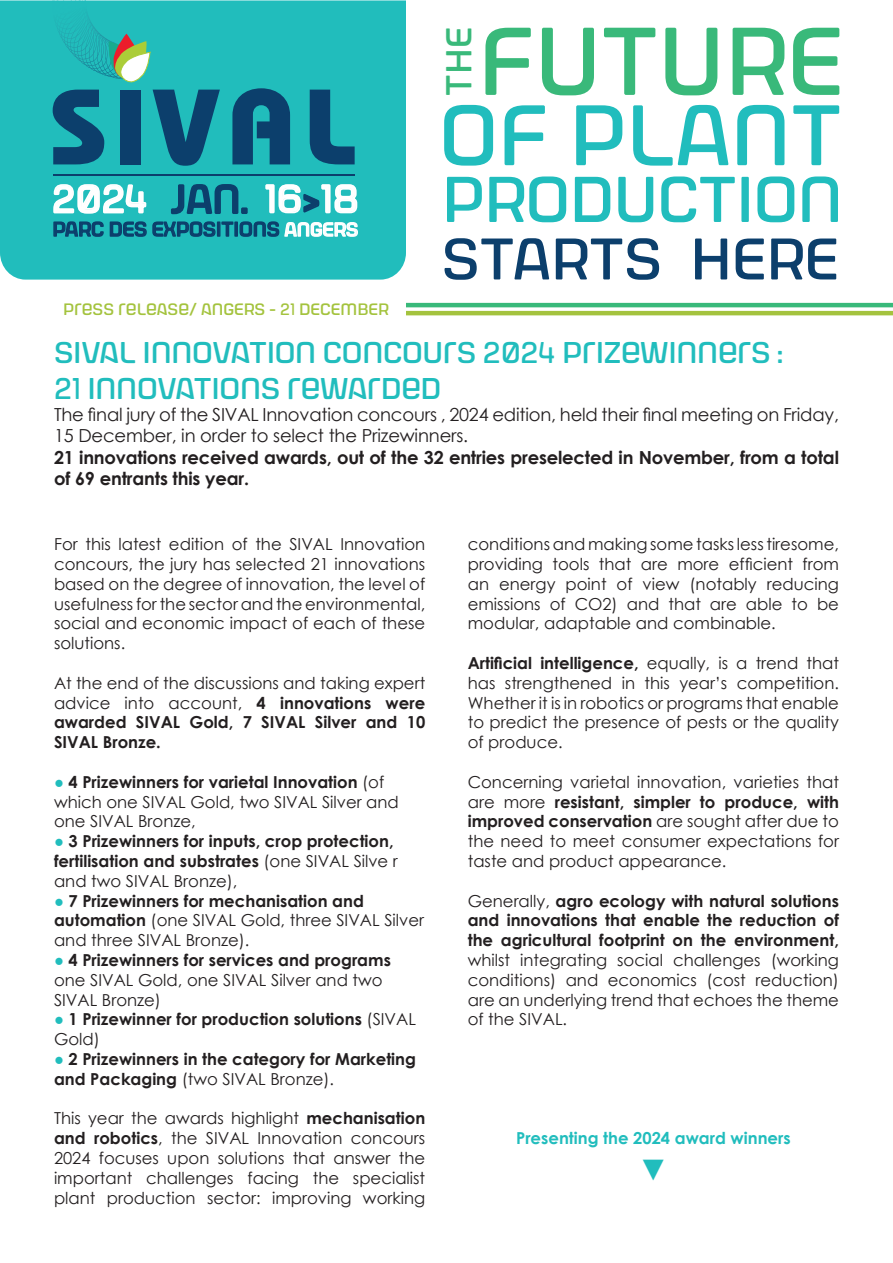
<style>
.page{position:relative;width:893px;height:1263px;background:#fff}
.page>*{position:absolute;margin:0;border:0;box-sizing:border-box;transform-origin:0 0}
.t1{font:96px "Northlane One";color:#39b97a}
.t2{font:85.5px "Northlane One";color:#21bdbd}
.t3{font:64.5px "Northlane One";letter-spacing:-.01em;color:#21bdbd}
.t4{font:58.5px "Northlane One";color:#0c3f6c}
.t5{font:39px "Northlane Two";color:#fff}
.t6{font:36px "Northlane One";color:#39b97a}
.t7{font:30px/36px "Northlane One";letter-spacing:-.01em;color:#21bdbd}
.t8{font:30px "Century Gothic";color:#21bdbd}
.t9{font:19.95px "Northlane Two";color:#0c3f6c}
.t10{font:18px/21.6px "Century Gothic";letter-spacing:-.01em;color:#231f20}
.t11{font:700 18px/21.6px "Century Gothic";letter-spacing:-.01em;color:#231f20}
.t12{font:16.5px/19.8px "Century Gothic";color:#231f20;text-align:justify}
.t13{font:700 16.5px/19.8px "Century Gothic";color:#231f20}
.t14{font:16.5px "Northlane One";color:#a4c33e}
.t15{font:700 16.5px "Century Gothic";color:#21bdbd}
.s1{font-size:40.05px;color:#0c3f6c}
.s2{color:#0c3f6c}
.s3{font-size:18.9px;color:#fff}
.s4{font-weight:400}
.s5{color:#21bdbd}
.s6{font-weight:700}
.s7{font-weight:400;color:#21bdbd}
</style>
<div class="page">
<div style="left:0;top:0;width:406px;height:280px;background:#21bdbc"></div>
<svg style="left:52px;top:0;width:99px;height:83px;background:#3dbab2"></svg>
<svg style="left:53px;top:90px;width:51px;height:74px;background:#126785"></svg>
<div style="left:121px;top:90px;width:20px;height:74px;background:#0c3f6c"></div>
<svg style="left:153px;top:90px;width:67px;height:76px;background:#15768f"></svg>
<svg style="left:232px;top:88px;width:58px;height:76px;background:#115e7f"></svg>
<svg style="left:310px;top:90px;width:45px;height:74px;background:#15778f"></svg>
<hr style="left:53px;top:175px;width:302px;height:1px;background:#0c3f6c">
<svg style="left:52px;top:183px;width:307px;height:69px;background:#37b5ba"></svg>
<hr style="left:406px;top:303px;width:487px;height:4px;background:#39b97a">
<hr style="left:406px;top:311px;width:487px;height:4px;background:#a4c33e">
<h3 class="t5" style="left:52px;top:177px;width:309px">2024 <span class="s1">JAN.</span> 16<span class="s2">&gt;</span>18</h3>
<p class="t9" style="left:52px;top:218px;width:307px">PARC DES EXPOSITIONS <span class="s3">ANGERS</span></p>
<p class="t14" style="left:63px;top:300px;width:327px">PRESS RELEASE/ ANGERS - 21 DECEMBER</p>
<h3 class="t6" style="left:439px;top:96px;width:70px;rotate:-90deg">THE</h3>
<h1 class="t1" style="left:478px;top:9px;width:366px">FUTURE</h1>
<h2 class="t2" style="left:439px;top:88px;width:404px">OF PLANT</h2>
<h3 class="t3" style="left:442px;top:164px;width:403px">PRODUCTION</h3>
<h3 class="t4" style="left:442px;top:227px;width:399px">STARTS HERE</h3>
<h3 class="t7" style="left:54px;top:335px;width:731px">SIVAL INNOVATION CONCOURS 2024 PRIZEWINNERS :<br>21 INNOVATIONS REWARDED</h3>
<p class="t10" style="left:54px;top:403px;width:786px">The final jury of the SIVAL Innovation concours , 2024 edition, held their final meeting on Friday,<br>15 December, in order to select the Prizewinners.</p>
<p class="t11" style="left:54px;top:446px;width:786px">21 innovations received awards, out of the 32 entries preselected in November, from a total of 69 entrants this year.</p>
<p class="t12" style="left:54px;top:534px;width:373px">For this latest edition of the SIVAL Innovation concours, the jury has selected 21 innovations based on the degree of innovation, the level of usefulness for the sector and the environmental, social and economic impact of each of these solutions.</p>
<p class="t13" style="left:54px;top:672px;width:373px;text-align:justify"><span class="s4">At the end of the discussions and taking expert advice into account,</span> 4 innovations were awarded SIVAL Gold, 7 SIVAL Silver and 10<br>SIVAL Bronze.</p>
<p class="t12" style="left:54px;top:772px;width:346px;text-align:left"><span class="s5">●</span> <span class="s6">4 Prizewinners for varietal Innovation</span> (of which one SIVAL Gold, two SIVAL Silver and one SIVAL Bronze,</p>
<p class="t13" style="left:54px;top:831px;width:345px"><span class="s7">●</span> 3 Prizewinners for inputs, crop protection, fertilisation and substrates <span class="s4">(one SIVAL Silve r and two SIVAL Bronze),</span></p>
<p class="t12" style="left:54px;top:890px;width:371px;text-align:left"><span class="s5">●</span> <span class="s6">7 Prizewinners for mechanisation and automation</span> (one SIVAL Gold, three SIVAL Silver and three SIVAL Bronze).</p>
<p class="t12" style="left:54px;top:950px;width:338px;text-align:left"><span class="s5">●</span> <span class="s6">4 Prizewinners for services and programs </span>one SIVAL Gold, one SIVAL Silver and two<br>SIVAL Bronze)</p>
<p class="t13" style="left:54px;top:1009px;width:363px"><span class="s7">●</span> 1 Prizewinner for production solutions <span class="s4">(SIVAL<br>Gold)</span></p>
<p class="t13" style="left:54px;top:1048px;width:364px"><span class="s7">●</span> 2 Prizewinners in the category for Marketing and Packaging <span class="s4">(two SIVAL Bronze).</span></p>
<p class="t12" style="left:54px;top:1108px;width:373px">This year the awards highlight <span class="s6">mechanisation and robotics</span>, the SIVAL Innovation concours 2024 focuses upon solutions that answer the important challenges facing the specialist plant production sector: improving working</p>
<p class="t12" style="left:468px;top:534px;width:373px">conditions and making some tasks less tiresome, providing tools that are more efficient from an energy point of view (notably reducing emissions of CO2) and that are able to be modular, adaptable and combinable.</p>
<p class="t12" style="left:468px;top:653px;width:373px"><span class="s6">Artificial intelligence,</span> equally, is a trend that has strengthened in this year’s competition.<br>Whether it is in robotics or programs that enable to predict the presence of pests or the quality of produce.</p>
<p class="t12" style="left:468px;top:772px;width:373px">Concerning varietal innovation, varieties that are more <span class="s6">resistant, simpler to produce, with improved conservation</span> are sought after due to the need to meet consumer expectations for taste and product appearance.</p>
<p class="t13" style="left:468px;top:890px;width:373px;text-align:justify"><span class="s4">Generally,</span> agro ecology with natural solutions and innovations that enable the reduction of the agricultural footprint on the environment,</p>
<p class="t12" style="left:468px;top:950px;width:373px">whilst integrating social challenges (working conditions) and economics (cost reduction) are an underlying trend that echoes the theme of the SIVAL.</p>
<p class="t15" style="left:516px;top:1126px;width:276px">Presenting the 2024 award winners</p>
<h3 class="t8" style="left:638px;top:1148px;width:31px">▼</h3>
</div>
